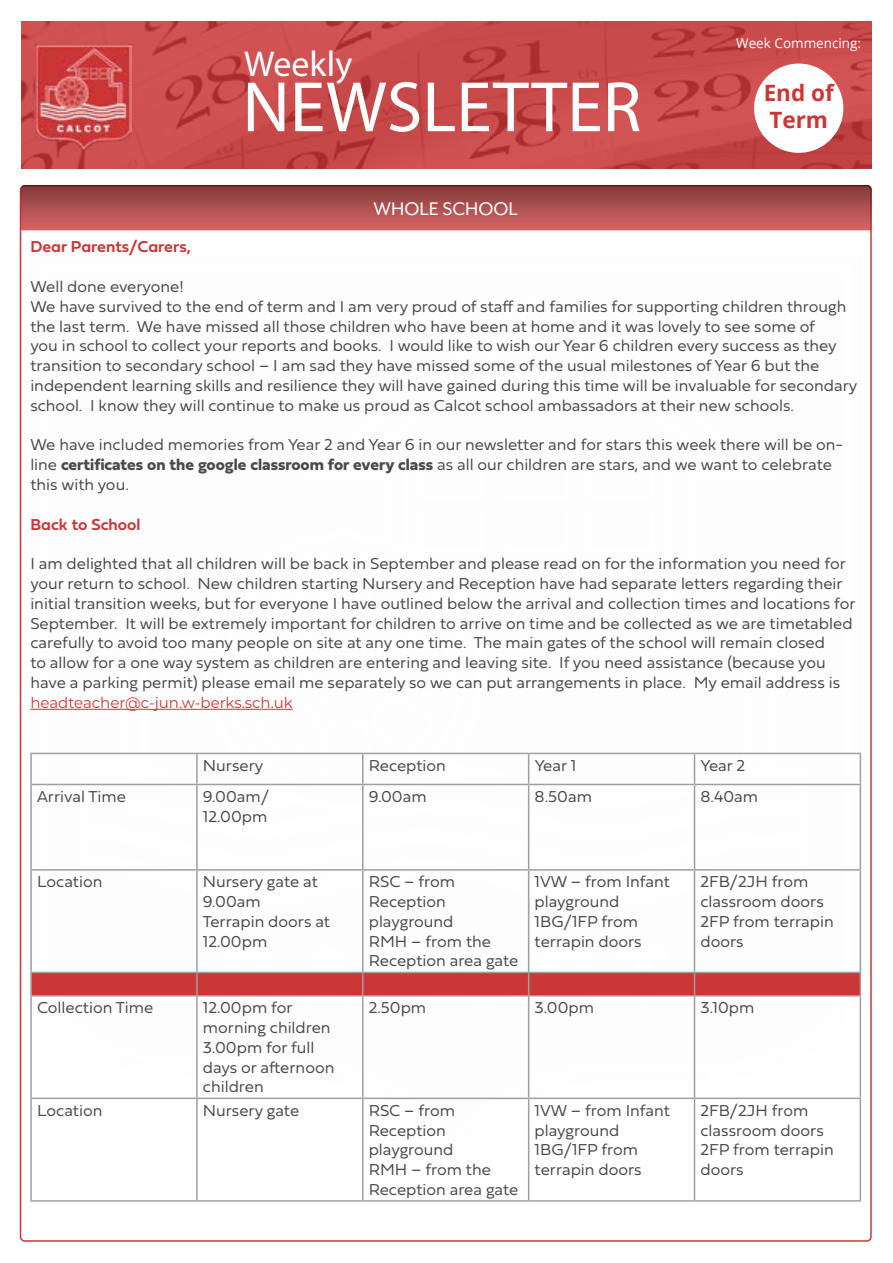
<style>
.page{position:relative;width:893px;height:1263px;background:#fff}
.page>*{position:absolute;margin:0;border:0;box-sizing:border-box;transform-origin:0 0}
.t1{font:72px "Myriad Pro";color:#fff}
.t2{font:36px "Myriad Pro";color:#fff}
.t3{font:700 22.5px/27px "Open Sans";color:#cb3636}
.t4{font:21px "Mr Eaves Mod OT";color:#fff}
.t5{font:16.5px/19.8px "Fieldwork Hum Light";color:#4a4a49}
.t6{font:16.5px "Fieldwork Geo Demibold";color:#cb3636}
.t7{font:15px "Montserrat";color:#cb3636}
.t8{font:13.5px "Open Sans";color:#fff}
.s1{font-family:"Fieldwork Hum";font-weight:700}
</style>
<div class="page">
<img style="left:21px;top:21px;width:851px;height:147px">
<svg style="left:21px;top:185px;width:851px;height:45px;background:#ac4e4e"></svg>
<div style="left:754px;top:64px;width:89px;height:89px;background:#fff;border-radius:50%"></div>
<img style="left:35px;top:44px;width:97px;height:107px">
<hr style="left:30px;top:709px;width:263px;height:1px;background:#cb3636">
<hr style="left:30px;top:753px;width:167px;height:1px;background:#9f9f9f">
<hr style="left:30px;top:754px;width:2px;height:30px;background:#9f9f9f">
<hr style="left:197px;top:753px;width:166px;height:1px;background:#9f9f9f">
<hr style="left:196px;top:754px;width:2px;height:30px;background:#9f9f9f">
<hr style="left:363px;top:753px;width:166px;height:1px;background:#9f9f9f">
<hr style="left:362px;top:754px;width:2px;height:30px;background:#9f9f9f">
<hr style="left:529px;top:753px;width:165px;height:1px;background:#9f9f9f">
<hr style="left:528px;top:754px;width:1px;height:30px;background:#9f9f9f">
<hr style="left:694px;top:753px;width:167px;height:1px;background:#9f9f9f">
<hr style="left:694px;top:754px;width:1px;height:30px;background:#9f9f9f">
<hr style="left:860px;top:754px;width:1px;height:30px;background:#9f9f9f">
<hr style="left:30px;top:784px;width:167px;height:1px;background:#9f9f9f">
<hr style="left:30px;top:785px;width:2px;height:84px;background:#9f9f9f">
<hr style="left:197px;top:784px;width:166px;height:1px;background:#9f9f9f">
<hr style="left:196px;top:785px;width:2px;height:84px;background:#9f9f9f">
<hr style="left:363px;top:784px;width:166px;height:1px;background:#9f9f9f">
<hr style="left:362px;top:785px;width:2px;height:84px;background:#9f9f9f">
<hr style="left:529px;top:784px;width:165px;height:1px;background:#9f9f9f">
<hr style="left:528px;top:785px;width:1px;height:84px;background:#9f9f9f">
<hr style="left:694px;top:784px;width:167px;height:1px;background:#9f9f9f">
<hr style="left:694px;top:785px;width:1px;height:84px;background:#9f9f9f">
<hr style="left:860px;top:785px;width:1px;height:84px;background:#9f9f9f">
<hr style="left:30px;top:869px;width:167px;height:2px;background:#9f9f9f">
<hr style="left:30px;top:871px;width:2px;height:101px;background:#9f9f9f">
<hr style="left:197px;top:869px;width:166px;height:2px;background:#9f9f9f">
<hr style="left:196px;top:871px;width:2px;height:101px;background:#9f9f9f">
<hr style="left:363px;top:869px;width:166px;height:2px;background:#9f9f9f">
<hr style="left:362px;top:871px;width:2px;height:101px;background:#9f9f9f">
<hr style="left:529px;top:869px;width:165px;height:2px;background:#9f9f9f">
<hr style="left:528px;top:871px;width:1px;height:101px;background:#9f9f9f">
<hr style="left:694px;top:869px;width:167px;height:2px;background:#9f9f9f">
<hr style="left:694px;top:871px;width:1px;height:101px;background:#9f9f9f">
<hr style="left:860px;top:871px;width:1px;height:101px;background:#9f9f9f">
<hr style="left:30px;top:972px;width:167px;height:1px;background:#9f9f9f">
<hr style="left:30px;top:973px;width:2px;height:22px;background:#9f9f9f">
<svg style="left:31px;top:972px;width:830px;height:23px;background:#c83c3c"></svg>
<hr style="left:30px;top:995px;width:167px;height:1px;background:#9f9f9f">
<hr style="left:30px;top:996px;width:2px;height:101px;background:#9f9f9f">
<hr style="left:197px;top:995px;width:166px;height:1px;background:#9f9f9f">
<hr style="left:196px;top:996px;width:2px;height:101px;background:#9f9f9f">
<hr style="left:363px;top:995px;width:166px;height:1px;background:#9f9f9f">
<hr style="left:362px;top:996px;width:2px;height:101px;background:#9f9f9f">
<hr style="left:529px;top:995px;width:165px;height:1px;background:#9f9f9f">
<hr style="left:528px;top:996px;width:1px;height:101px;background:#9f9f9f">
<hr style="left:694px;top:995px;width:167px;height:1px;background:#9f9f9f">
<hr style="left:694px;top:996px;width:1px;height:101px;background:#9f9f9f">
<hr style="left:860px;top:996px;width:1px;height:101px;background:#9f9f9f">
<hr style="left:30px;top:1097px;width:167px;height:2px;background:#9f9f9f">
<hr style="left:30px;top:1099px;width:2px;height:101px;background:#9f9f9f">
<hr style="left:197px;top:1097px;width:166px;height:2px;background:#9f9f9f">
<hr style="left:196px;top:1099px;width:2px;height:101px;background:#9f9f9f">
<hr style="left:363px;top:1097px;width:166px;height:2px;background:#9f9f9f">
<hr style="left:362px;top:1099px;width:2px;height:101px;background:#9f9f9f">
<hr style="left:529px;top:1097px;width:165px;height:2px;background:#9f9f9f">
<hr style="left:528px;top:1099px;width:1px;height:101px;background:#9f9f9f">
<hr style="left:694px;top:1097px;width:167px;height:2px;background:#9f9f9f">
<hr style="left:694px;top:1099px;width:1px;height:101px;background:#9f9f9f">
<hr style="left:860px;top:1099px;width:1px;height:101px;background:#9f9f9f">
<hr style="left:30px;top:1200px;width:167px;height:2px;background:#9f9f9f">
<hr style="left:197px;top:1200px;width:166px;height:2px;background:#9f9f9f">
<hr style="left:363px;top:1200px;width:166px;height:2px;background:#9f9f9f">
<hr style="left:529px;top:1200px;width:165px;height:2px;background:#9f9f9f">
<hr style="left:694px;top:1200px;width:167px;height:2px;background:#9f9f9f">
<h2 class="t2" style="left:244px;top:42px;width:110px">Weekly</h2>
<h1 class="t1" style="left:242px;top:63px;width:400px">NEWSLETTER</h1>
<p class="t4" style="left:374px;top:197px;width:146px">WHOLE SCHOOL</p>
<p class="t8" style="left:736px;top:34px;width:127px">Week Commencing:</p>
<h3 class="t3" style="left:764px;top:79px;width:72px">End of<br>Term</h3>
<p class="t6" style="left:30px;top:234px;width:162px">Dear Parents/Carers,</p>
<p class="t5" style="left:30px;top:276px;width:828px">Well done everyone!<br>We have survived to the end of term and I am very proud of staff and families for supporting children through the last term. We have missed all those children who have been at home and it was lovely to see some of<br>you in school to collect your reports and books. I would like to wish our Year 6 children every success as they transition to secondary school – I am sad they have missed some of the usual milestones of Year 6 but the independent learning skills and resilience they will have gained during this time will be invaluable for secondary school. I know they will continue to make us proud as Calcot school ambassadors at their new schools.</p>
<p class="t5" style="left:30px;top:434px;width:814px">We have included memories from Year 2 and Year 6 in our newsletter and for stars this week there will be on&shy;line <span class="s1">certificates on the google classroom for every class</span> as all our children are stars, and we want to celebrate this with you.</p>
<p class="t6" style="left:30px;top:511px;width:112px">Back to School</p>
<p class="t5" style="left:30px;top:553px;width:827px">I am delighted that all children will be back in September and please read on for the information you need for your return to school. New children starting Nursery and Reception have had separate letters regarding their initial transition weeks, but for everyone I have outlined below the arrival and collection times and locations for September. It will be extremely important for children to arrive on time and be collected as we are timetabled carefully to avoid too many people on site at any one time. The main gates of the school will remain closed<br>to allow for a one way system as children are entering and leaving site. If you need assistance (because you have a parking permit) please email me separately so we can put arrangements in place. My email address is</p>
<p class="t7" style="left:30px;top:692px;width:264px">headteacher@c-jun.w-berks.sch.uk</p>
<p class="t5" style="left:203px;top:754px;width:62px">Nursery</p>
<p class="t5" style="left:369px;top:754px;width:79px">Reception</p>
<p class="t5" style="left:535px;top:754px;width:43px">Year 1</p>
<p class="t5" style="left:700px;top:754px;width:46px">Year 2</p>
<p class="t5" style="left:37px;top:786px;width:90px">Arrival Time</p>
<p class="t5" style="left:203px;top:786px;width:68px">9.00am/<br>12.00pm</p>
<p class="t5" style="left:369px;top:786px;width:59px">9.00am</p>
<p class="t5" style="left:535px;top:786px;width:59px">8.50am</p>
<p class="t5" style="left:700px;top:786px;width:59px">8.40am</p>
<p class="t5" style="left:37px;top:871px;width:67px">Location</p>
<p class="t5" style="left:203px;top:871px;width:129px">Nursery gate at<br>9.00am<br>Terrapin doors at<br>12.00pm</p>
<p class="t5" style="left:369px;top:871px;width:151px">RSC – from<br>Reception playground<br>RMH – from the<br>Reception area gate</p>
<p class="t5" style="left:535px;top:871px;width:137px">1VW – from Infant playground<br>1BG/1FP from terrapin doors</p>
<p class="t5" style="left:700px;top:871px;width:135px">2FB/2JH from classroom doors<br>2FP from terrapin doors</p>
<p class="t5" style="left:37px;top:997px;width:118px">Collection Time</p>
<p class="t5" style="left:203px;top:997px;width:133px">12.00pm for morning children<br>3.00pm for full days or afternoon children</p>
<p class="t5" style="left:369px;top:997px;width:59px">2.50pm</p>
<p class="t5" style="left:535px;top:997px;width:61px">3.00pm</p>
<p class="t5" style="left:700px;top:997px;width:55px">3.10pm</p>
<p class="t5" style="left:37px;top:1099px;width:67px">Location</p>
<p class="t5" style="left:203px;top:1099px;width:98px">Nursery gate</p>
<p class="t5" style="left:369px;top:1099px;width:151px">RSC – from<br>Reception playground<br>RMH – from the<br>Reception area gate</p>
<p class="t5" style="left:535px;top:1099px;width:137px">1VW – from Infant playground<br>1BG/1FP from terrapin doors</p>
<p class="t5" style="left:700px;top:1099px;width:135px">2FB/2JH from classroom doors<br>2FP from terrapin doors</p>
</div>
